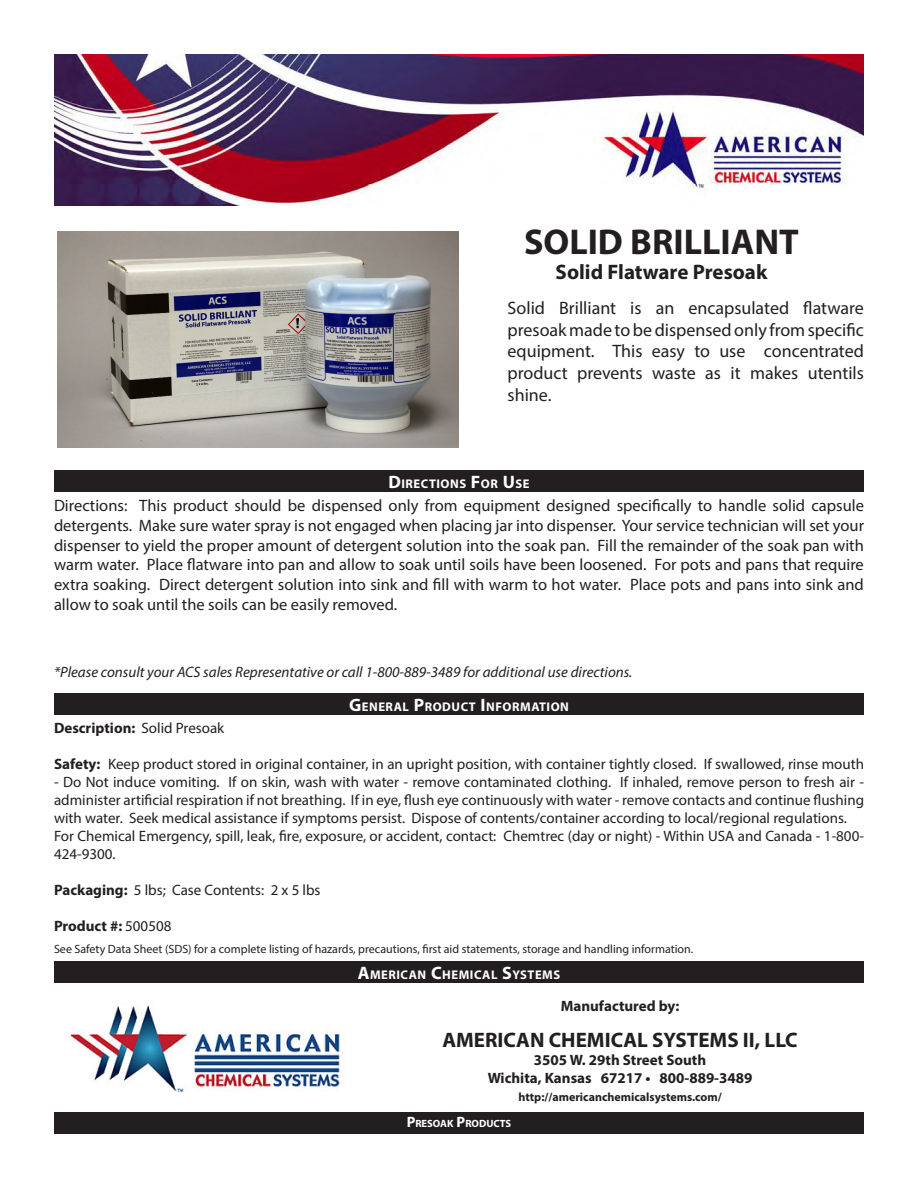
<style>
.page{position:relative;width:918px;height:1188px;background:#fff}
.page>*{position:absolute;margin:0;border:0;box-sizing:border-box;transform-origin:0 0}
.t1{font:700 36px "Myriad Pro";color:#231f20}
.Paragraph_Style_6{font:700 21px "Myriad Pro";color:#231f20}
.t2{font:18px/21.6px "Myriad Pro";color:#231f20;text-align:justify}
.t3{font:16.5px/19.8px "Myriad Pro";color:#231f20;text-align:justify}
.t4{font:15px/18px "Myriad Pro";color:#231f20;text-align:justify}
.Paragraph_Style_6-2{font:700 15px "Myriad Pro";color:#231f20}
.t5{font:italic 15px "Myriad Pro";color:#231f20}
.t6{font:700 12.6px "Myriad Pro";letter-spacing:.045em;color:#fff}
.t7{font:12px "Myriad Pro";color:#231f20}
.Paragraph_Style_6-3{font:700 12px "Myriad Pro";color:#231f20}
.t8{font:700 10.5px "Myriad Pro";color:#fff}
.s1{font-size:18px}
.s2{font-weight:400}
.s3{font-weight:700}
.s4{font-size:15px}
</style>
<div class="page">
<div style="left:54px;top:470px;width:810px;height:21px;background:#231f20"></div>
<div style="left:54px;top:693px;width:810px;height:22px;background:#231f20"></div>
<div style="left:54px;top:961px;width:810px;height:22px;background:#231f20"></div>
<div style="left:54px;top:1112px;width:810px;height:22px;background:#231f20"></div>
<img style="left:71px;top:1005px;width:271px;height:88px">
<img style="left:58px;top:232px;width:401px;height:215px">
<img style="left:54px;top:54px;width:810px;height:151px">
<p class="t1" style="left:524px;top:218px;width:276px">SOLID BRILLIANT</p>
<p class="Paragraph_Style_6" style="left:556px;top:258px;width:213px">Solid Flatware Presoak</p>
<p class="t2" style="left:508px;top:297px;width:358px">Solid Brilliant is an encapsulated flatware presoak made to be dispensed only from specific equipment. This easy to use concentrated product prevents waste as it makes utentils shine.</p>
<p class="t6" style="left:388px;top:475px;width:143px"><span class="s1">D</span>IRECTIONS <span class="s1">F</span>OR <span class="s1">U</span>SE</p>
<p class="t3" style="left:54px;top:495px;width:812px">Directions: This product should be dispensed only from equipment designed specifically to handle solid capsule detergents. Make sure water spray is not engaged when placing jar into dispenser. Your service technician will set your dispenser to yield the proper amount of detergent solution into the soak pan. Fill the remainder of the soak pan with warm water. Place flatware into pan and allow to soak until soils have been loosened. For pots and pans that require extra soaking. Direct detergent solution into sink and fill with warm to hot water. Place pots and pans into sink and allow to soak until the soils can be easily removed.</p>
<p class="t5" style="left:54px;top:663px;width:580px">*Please consult your ACS sales Representative or call 1-800-889-3489 for additional use directions.</p>
<p class="t6" style="left:349px;top:699px;width:221px"><span class="s1">G</span>ENERAL <span class="s1">P</span>RODUCT <span class="s1">I</span> NFORMATION</p>
<p class="Paragraph_Style_6-2" style="left:54px;top:718px;width:172px">Description: <span class="s2">Solid Presoak</span></p>
<p class="t4" style="left:54px;top:755px;width:812px"><span class="s3">Safety:</span> Keep product stored in original container, in an upright position, with container tightly closed. If swallowed, rinse mouth</p>
<p class="t4" style="left:54px;top:773px;width:812px">- Do Not induce vomiting. If on skin, wash with water - remove contaminated clothing. If inhaled, remove person to fresh air - administer artificial respiration if not breathing. If in eye, flush eye continuously with water - remove contacts and continue flushing with water. Seek medical assistance if symptoms persist. Dispose of contents/container according to local/regional regulations.</p>
<p class="t4" style="left:54px;top:827px;width:811px">For Chemical Emergency, spill, leak, fire, exposure, or accident, contact: Chemtrec (day or night) - Within USA and Canada - 1-800-<br>424-9300.</p>
<p class="t4" style="left:54px;top:881px;width:268px"><span class="s3">Packaging:</span> 5 lbs; Case Contents: 2 x 5 lbs</p>
<p class="Paragraph_Style_6-2" style="left:54px;top:916px;width:119px">Product #: <span class="s2">500508</span></p>
<p class="t7" style="left:54px;top:942px;width:641px">See Safety Data Sheet (SDS) for a complete listing of hazards, precautions, first aid statements, storage and handling information.</p>
<p class="t6" style="left:358px;top:967px;width:204px"><span class="s1">A</span>MERICAN <span class="s1">C</span>HEMICAL <span class="s1">S</span>YSTEMS</p>
<p class="Paragraph_Style_6-2" style="left:561px;top:996px;width:120px">Manufactured by:</p>
<p class="Paragraph_Style_6" style="left:442px;top:1026px;width:357px">AMERICAN CHEMICAL SYSTEMS II, LLC</p>
<p class="Paragraph_Style_6-2" style="left:534px;top:1050px;width:174px">3505 W. 29th Street South</p>
<p class="Paragraph_Style_6-2" style="left:488px;top:1068px;width:266px">Wichita, Kansas 67217 • 800-889-3489</p>
<p class="Paragraph_Style_6-3" style="left:518px;top:1089px;width:205px">http://americanchemicalsystems.com/</p>
<p class="t8" style="left:407px;top:1116px;width:106px"><span class="s4">P</span>RESOAK <span class="s4">P</span>RODUCTS</p>
</div>
